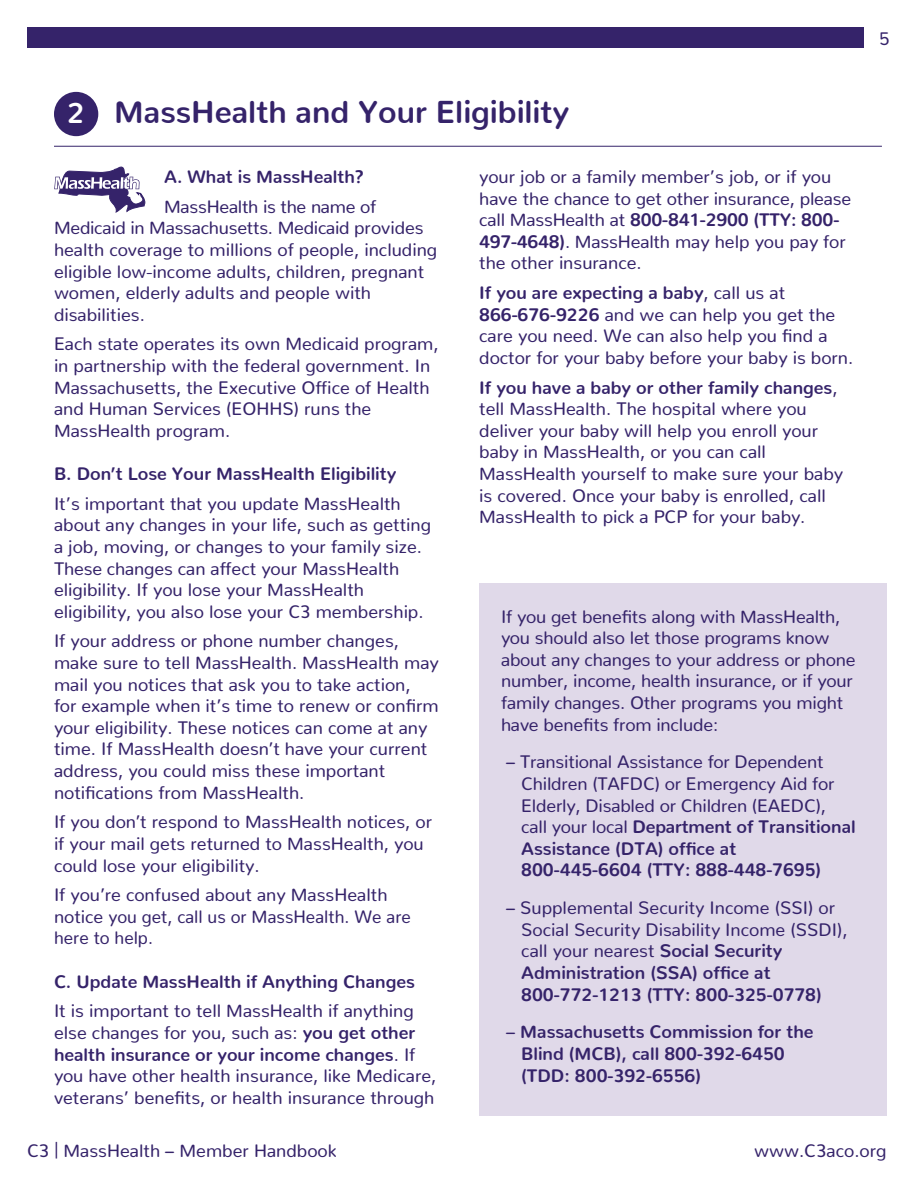
<style>
.page{position:relative;width:918px;height:1188px;background:#fff}
.page>*{position:absolute;margin:0;border:0;box-sizing:border-box;transform-origin:0 0}
.t1{font:700 31.5px "Nunito";color:#35236a}
.t2{font:700 28.8px "Nunito";color:#fff}
.t3{font:18px/21.6px "Nunito";color:#35236a}
.t4{font:700 18px/21.6px "Nunito";color:#35236a}
.s1{font-weight:700}
.s2{font-weight:400}
</style>
<div class="page">
<div style="left:27px;top:27px;width:837px;height:20px;background:#35236a"></div>
<svg style="left:54px;top:167px;width:91px;height:46px"></svg>
<div style="left:479px;top:584px;width:407px;height:532px;background:#e0d9e9"></div>
<hr style="left:54px;top:146px;width:828px;height:1px;background:#35236a">
<div style="left:54px;top:92px;width:44px;height:44px;background:#35236a;border-radius:50%"></div>
<h2 class="t2" style="left:67px;top:87px;width:19px">2</h2>
<h1 class="t1" style="left:114px;top:83px;width:457px">MassHealth and Your Eligibility</h1>
<p class="t4" style="left:164px;top:164px;width:202px">A. What is MassHealth?</p>
<p class="t3" style="left:54px;top:194px;width:385px;text-indent:110px">MassHealth is the name of Medicaid in Massachusetts. Medicaid provides health coverage to millions of people, including eligible low-income adults, children, pregnant women, elderly adults and people with disabilities.</p>
<p class="t3" style="left:54px;top:331px;width:386px">Each state operates its own Medicaid program, in partnership with the federal government. In Massachusetts, the Executive Office of Health and Human Services (EOHHS) runs the MassHealth program.</p>
<p class="t4" style="left:54px;top:461px;width:344px">B. Don’t Lose Your MassHealth Eligibility</p>
<p class="t3" style="left:54px;top:491px;width:379px">It’s important that you update MassHealth about any changes in your life, such as getting a job, moving, or changes to your family size.<br>These changes can affect your MassHealth eligibility. If you lose your MassHealth eligibility, you also lose your C3 membership.</p>
<p class="t3" style="left:54px;top:628px;width:386px">If your address or phone number changes, make sure to tell MassHealth. MassHealth may mail you notices that ask you to take action,<br>for example when it’s time to renew or confirm your eligibility. These notices can come at any time. If MassHealth doesn’t have your current address, you could miss these important notifications from MassHealth.</p>
<p class="t3" style="left:54px;top:809px;width:380px">If you don’t respond to MassHealth notices, or if your mail gets returned to MassHealth, you could lose your eligibility.</p>
<p class="t3" style="left:54px;top:882px;width:358px">If you’re confused about any MassHealth notice you get, call us or MassHealth. We are here to help.</p>
<p class="t4" style="left:54px;top:968px;width:362px">C. Update MassHealth if Anything Changes</p>
<p class="t3" style="left:54px;top:998px;width:384px">It is important to tell MassHealth if anything else changes for you, such as: <span class="s1">you get other health insurance or your income changes</span>. If you have other health insurance, like Medicare, veterans’ benefits, or health insurance through</p>
<p class="t3" style="left:479px;top:164px;width:374px">your job or a family member’s job, or if you have the chance to get other insurance, please call MassHealth at <span class="s1">800-841-2900 (TTY: 800- 497-4648)</span>. MassHealth may help you pay for the other insurance.</p>
<p class="t3" style="left:479px;top:280px;width:376px"><span class="s1">If you are expecting a baby</span>, call us at <span class="s1">866-676-9226</span> and we can help you get the care you need. We can also help you find a doctor for your baby before your baby is born.</p>
<p class="t3" style="left:479px;top:375px;width:365px"><span class="s1">If you have a baby or other family changes</span>, tell MassHealth. The hospital where you deliver your baby will help you enroll your baby in MassHealth, or you can call MassHealth yourself to make sure your baby is covered. Once your baby is enrolled, call MassHealth to pick a PCP for your baby.</p>
<p class="t3" style="left:501px;top:604px;width:356px">If you get benefits along with MassHealth, you should also let those programs know about any changes to your address or phone number, income, health insurance, or if your family changes. Other programs you might have benefits from include:</p>
<p class="t3" style="left:521px;top:749px;width:336px;text-indent:-15px">– Transitional Assistance for Dependent Children (TAFDC) or Emergency Aid for Elderly, Disabled or Children (EAEDC), call your local <span class="s1">Department of Transitional Assistance (DTA) office at 800-445-6604 (TTY: 888-448-7695)</span></p>
<p class="t3" style="left:521px;top:895px;width:328px;text-indent:-15px">– Supplemental Security Income (SSI) or Social Security Disability Income (SSDI), call your nearest <span class="s1">Social Security Administration (SSA) office at 800-772-1213 (TTY: 800-325-0778)</span></p>
<p class="t4" style="left:521px;top:1019px;width:294px;text-indent:-15px"><span class="s2">–</span> Massachusetts Commission for the<br>Blind (MCB), call 800-392-6450 (TDD: 800-392-6556)</p>
<p class="t3" style="left:879px;top:25px;width:12px">5</p>
<p class="t3" style="left:27px;top:1138px;width:311px">C3 | MassHealth – Member Handbook</p>
<p class="t3" style="left:754px;top:1138px;width:134px">www.C3aco.org</p>
</div>
